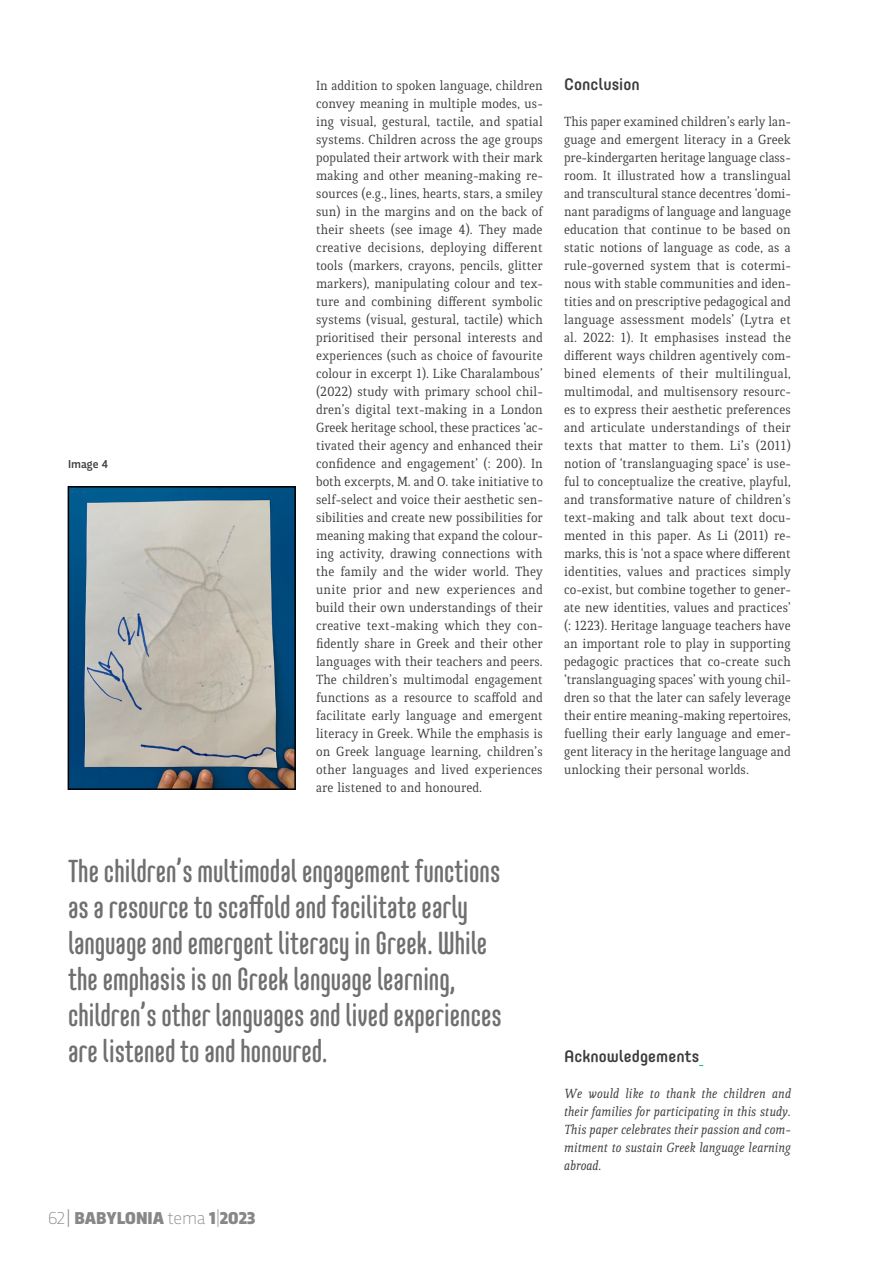
<style>
.page{position:relative;width:893px;height:1263px;background:#fff}
.page>*{position:absolute;margin:0;border:0;box-sizing:border-box;transform-origin:0 0}
.t1{font:500 31.5px/36px "Core Mellow 59 Cp";color:#706f6f}
.t2{font:900 18px "Trasandina";color:#878787}
.t3{font:500 16.5px "Core Mellow 55";color:#3c3c3b}
.t4{font:14.25px/18px "Quiroga Serif Pro";color:#3c3c3b;text-align:justify}
.t5{font:italic 14.25px/18px "Quiroga Serif Pro";color:#3c3c3b;text-align:justify}
.t6{font:500 12px "Trasandina";color:#3c3c3b}
.s1{font-weight:200}
.s2{font-weight:300}
</style>
<div class="page">
<img style="left:71px;top:489px;width:222px;height:298px">
<div style="left:68px;top:486px;width:228px;height:304px;border:2px solid #000"></div>
<p class="t6" style="left:68px;top:455px;width:42px">Image 4</p>
<p class="t4" style="left:316px;top:76px;width:228px">In addition to spoken language, children convey meaning in multiple modes, us&shy;ing visual, gestural, tactile, and spatial systems. Children across the age groups populated their artwork with their mark making and other meaning-making re&shy;sources (e.g., lines, hearts, stars, a smiley sun) in the margins and on the back of their sheets (see image 4). They made creative decisions, deploying different tools (markers, crayons, pencils, glitter markers), manipulating colour and tex&shy;ture and combining different symbolic systems (visual, gestural, tactile) which prioritised their personal interests and experiences (such as choice of favourite colour in excerpt 1). Like Charalambous’ (2022) study with primary school chil&shy;dren’s digital text-making in a London Greek heritage school, these practices ‘ac&shy;tivated their agency and enhanced their confidence and engagement’ (: 200). In both excerpts, M. and O. take initiative to self-select and voice their aesthetic sen&shy;sibilities and create new possibilities for meaning making that expand the colour&shy;ing activity, drawing connections with the family and the wider world. They unite prior and new experiences and build their own understandings of their creative text-making which they con&shy;fidently share in Greek and their other languages with their teachers and peers.<br>The children’s multimodal engagement functions as a resource to scaffold and facilitate early language and emergent literacy in Greek. While the emphasis is on Greek language learning, children’s other languages and lived experiences are listened to and honoured.</p>
<p class="t3" style="left:564px;top:72px;width:77px">Conclusion</p>
<p class="t4" style="left:564px;top:113px;width:228px">This paper examined children’s early lan&shy;guage and emergent literacy in a Greek pre-kindergarten heritage language class&shy;room. It illustrated how a translingual and transcultural stance decentres ‘domi&shy;nant paradigms of language and language education that continue to be based on static notions of language as code, as a rule-governed system that is cotermi&shy;nous with stable communities and iden&shy;tities and on prescriptive pedagogical and language assessment models’ (Lytra et al. 2022: 1). It emphasises instead the different ways children agentively com&shy;bined elements of their multilingual, multimodal, and multisensory resourc&shy;es to express their aesthetic preferences and articulate understandings of their texts that matter to them. Li’s (2011) notion of ‘translanguaging space’ is use&shy;ful to conceptualize the creative, playful, and transformative nature of children’s text-making and talk about text docu&shy;mented in this paper. As Li (2011) re&shy;marks, this is ‘not a space where different identities, values and practices simply co-exist, but combine together to gener&shy;ate new identities, values and practices’ (: 1223). Heritage language teachers have an important role to play in supporting pedagogic practices that co-create such ‘translanguaging spaces’ with young chil&shy;dren so that the later can safely leverage their entire meaning-making repertoires, fuelling their early language and emer&shy;gent literacy in the heritage language and unlocking their personal worlds.</p>
<p class="t1" style="left:68px;top:852px;width:435px">The children’s multimodal engagement functions as a resource to scaffold and facilitate early language and emergent literacy in Greek. While the emphasis is on Greek language learning, children’s other languages and lived experiences are listened to and honoured.</p>
<p class="t2" style="left:48px;top:1205px;width:209px"><span class="s1">62</span><span class="s2">|</span> BABYLONIA <span class="s1">tema</span> 1<span class="s1">|</span>2023</p>
<p class="t3" style="left:564px;top:1044px;width:137px">Acknowledgements</p>
<p class="t5" style="left:564px;top:1084px;width:228px">We would like to thank the children and their families for participating in this study.<br>This paper celebrates their passion and com&shy;mitment to sustain Greek language learning abroad.</p>
</div>
